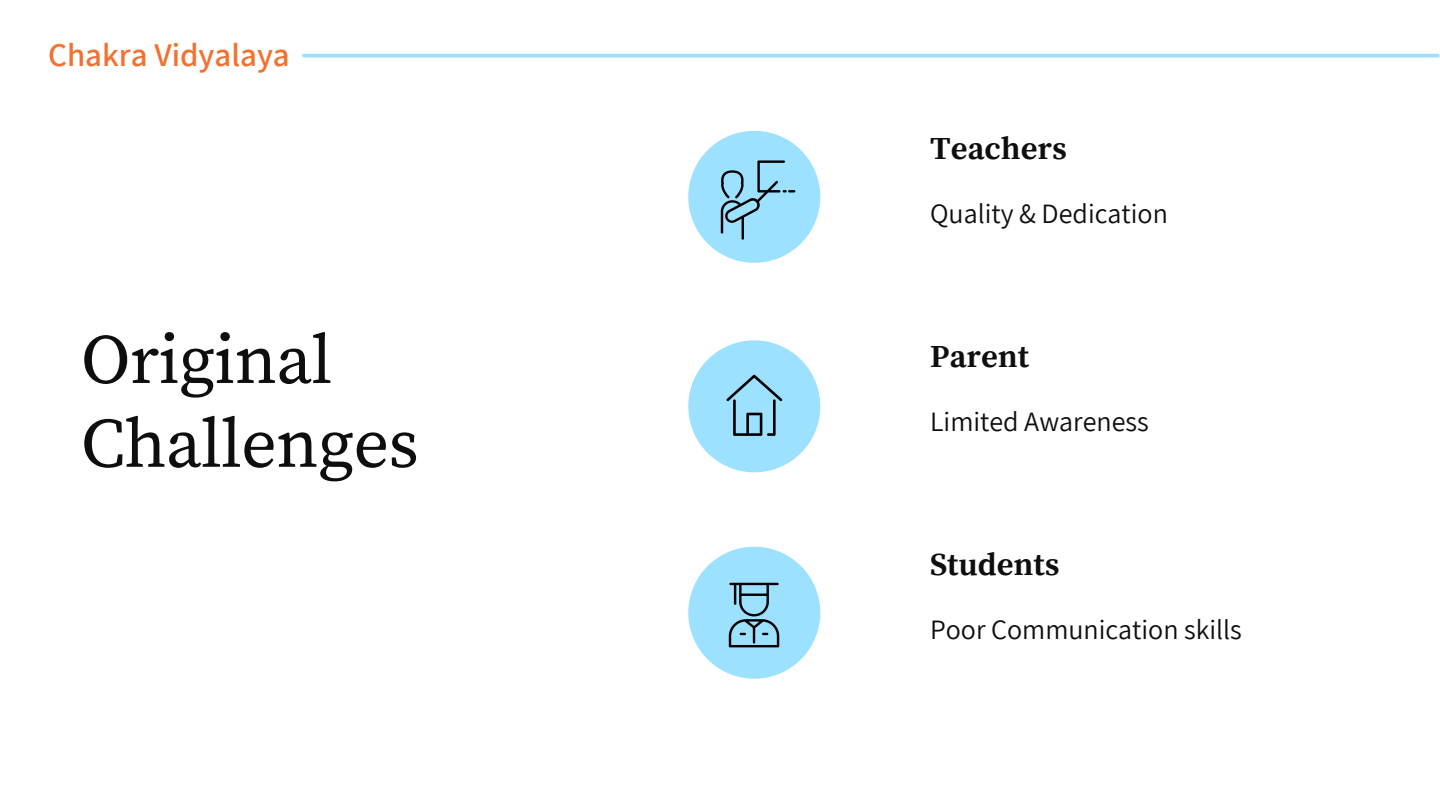
<style>
.page{position:relative;width:1440px;height:810px;background:#fff}
.page>*{position:absolute;margin:0;border:0;box-sizing:border-box;transform-origin:0 0}
.t1{font:70px/83.8px "Source Serif Pro";letter-spacing:-.01em;color:#0e0e0e}
.t2{font:600 33px "Assistant";color:#f27131}
.t3{font:700 32px "Source Serif Pro";color:#0e0e0e}
.t4{font:28px "Assistant";color:#0e0e0e}
</style>
<div class="page">
<svg style="left:304px;top:54px;width:1134px;height:4px;background:#a8e4ff"></svg>
<svg style="left:688px;top:131px;width:132px;height:132px"></svg>
<svg style="left:688px;top:547px;width:132px;height:132px"></svg>
<svg style="left:688px;top:340px;width:132px;height:132px"></svg>
<p class="t2" style="left:48px;top:32px;width:243px">Chakra Vidyalaya</p>
<p class="t1" style="left:81px;top:321px;width:339px">Original<br>Challenges</p>
<p class="t3" style="left:930px;top:130px;width:138px">Teachers</p>
<p class="t4" style="left:930px;top:195px;width:239px">Quality &amp; Dedication</p>
<p class="t3" style="left:930px;top:338px;width:101px">Parent</p>
<p class="t4" style="left:930px;top:403px;width:220px">Limited Awareness</p>
<p class="t3" style="left:930px;top:546px;width:131px">Students</p>
<p class="t4" style="left:930px;top:611px;width:313px">Poor Communication skills</p>
</div>
